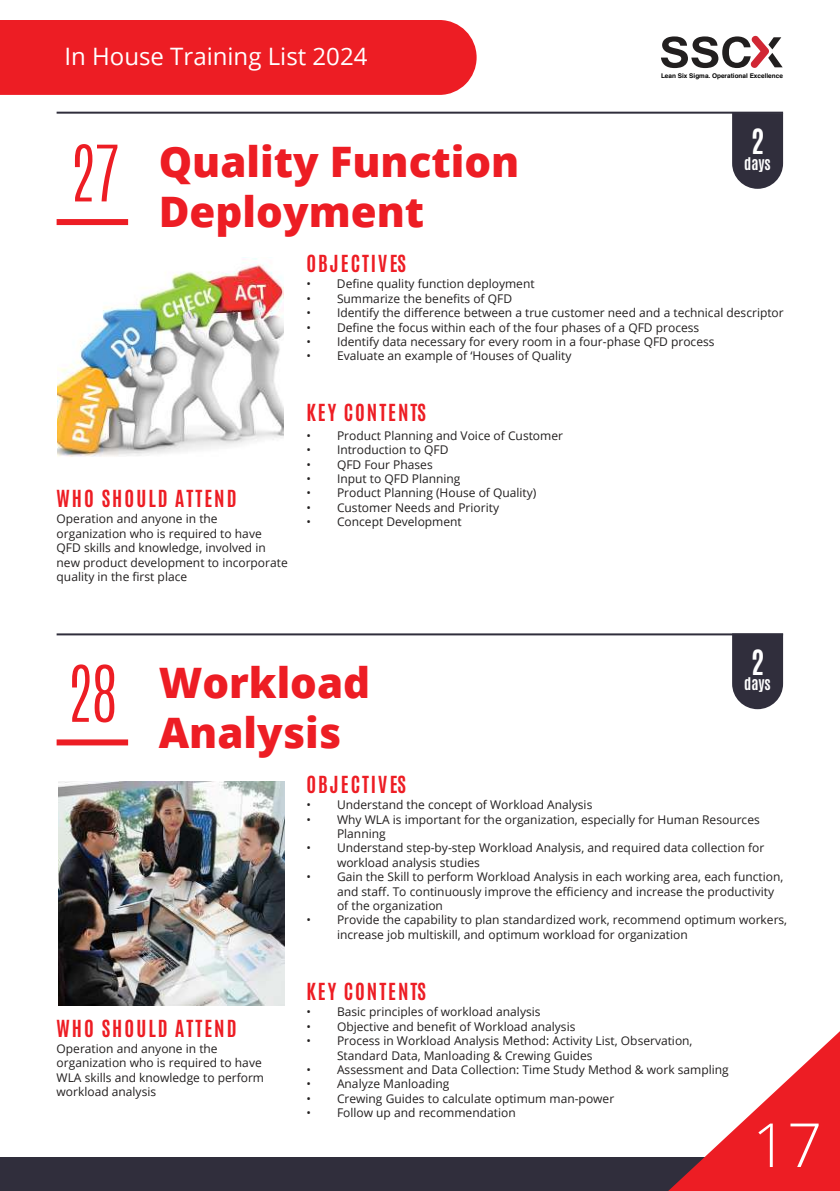
<style>
.page{position:relative;width:840px;height:1191px;background:#fff}
.page>*{position:absolute;margin:0;border:0;box-sizing:border-box;transform-origin:0 0}
.t1{font:300 66px "Antonio";color:#ed1d24}
.t2{font:300 60.8px "Open Sans";color:#fff}
.t3{font:800 42px/50.4px "Open Sans";color:#ed1d24}
.t4{font:700 29.6px "Antonio";color:#fff}
.t5{font:24px "Open Sans";color:#fff}
.t6{font:700 20px "Antonio";letter-spacing:.1em;color:#ed1d24}
.t7{font:700 14.8px "Antonio";color:#fff}
.t8{font:12px/14.4px "Open Sans";color:#221f1f}
.t9{font:700 6.4px "Helvetica";color:#010101}
</style>
<div class="page">
<div style="left:0;top:1157px;width:839px;height:34px;background:#302e3c"></div>
<div style="left:0;top:20px;width:476px;height:75px;background:#ed1d24"></div>
<svg style="left:668px;top:1032px;width:171px;height:159px"></svg>
<hr style="left:57px;top:633px;width:725px;height:2px;background:#302e3c">
<hr style="left:57px;top:112px;width:725px;height:2px;background:#302e3c">
<svg style="left:731px;top:633px;width:51px;height:76px;background:#42404d"></svg>
<svg style="left:731px;top:113px;width:51px;height:76px;background:#42404d"></svg>
<div style="left:57px;top:739px;width:71px;height:6px;background:#ed1d24"></div>
<img style="left:58px;top:781px;width:226px;height:224px">
<div style="left:57px;top:219px;width:71px;height:6px;background:#ed1d24"></div>
<img style="left:57px;top:257px;width:226px;height:200px">
<svg style="left:661px;top:35px;width:121px;height:33px"></svg>
<h3 class="t5" style="left:64px;top:39px;width:304px">In House Training List 2024</h3>
<h1 class="t1" style="left:71px;top:126px;width:50px">27</h1>
<h3 class="t3" style="left:159px;top:134px;width:362px">Quality Function<br>Deployment</h3>
<h3 class="t6" style="left:306px;top:249px;width:101px">OBJECTIVES</h3>
<p class="t9" style="left:660px;top:71px;width:123px">Lean Six Sigma. Operational Excellence</p>
<h3 class="t4" style="left:750px;top:121px;width:15px">2</h3>
<p class="t7" style="left:743px;top:153px;width:28px">days</p>
<p class="t8" style="left:306px;top:276px;width:230px">• Define quality function deployment</p>
<p class="t8" style="left:306px;top:291px;width:207px">• Summarize the benefits of QFD</p>
<p class="t8" style="left:306px;top:305px;width:478px">• Identify the difference between a true customer need and a technical descriptor</p>
<p class="t8" style="left:306px;top:320px;width:394px">• Define the focus within each of the four phases of a QFD process</p>
<p class="t8" style="left:306px;top:334px;width:409px">• Identify data necessary for every room in a four-phase QFD process</p>
<p class="t8" style="left:306px;top:348px;width:266px">• Evaluate an example of ‘Houses of Quality</p>
<h3 class="t6" style="left:57px;top:485px;width:181px">WHO SHOULD ATTEND</h3>
<p class="t8" style="left:57px;top:511px;width:232px">Operation and anyone in the organization who is required to have QFD skills and knowledge, involved in new product development to incorporate quality in the first place</p>
<h3 class="t6" style="left:306px;top:398px;width:121px">KEY CONTENTS</h3>
<p class="t8" style="left:306px;top:428px;width:258px">• Product Planning and Voice of Customer</p>
<p class="t8" style="left:306px;top:442px;width:144px">• Introduction to QFD</p>
<p class="t8" style="left:306px;top:456px;width:128px">• QFD Four Phases</p>
<p class="t8" style="left:306px;top:471px;width:156px">• Input to QFD Planning</p>
<p class="t8" style="left:306px;top:485px;width:231px">• Product Planning (House of Quality)</p>
<p class="t8" style="left:306px;top:500px;width:194px">• Customer Needs and Priority</p>
<p class="t8" style="left:306px;top:514px;width:157px">• Concept Development</p>
<h1 class="t1" style="left:68px;top:646px;width:50px">28</h1>
<h3 class="t3" style="left:159px;top:655px;width:213px">Workload<br>Analysis</h3>
<h3 class="t6" style="left:306px;top:770px;width:101px">OBJECTIVES</h3>
<h3 class="t4" style="left:750px;top:641px;width:15px">2</h3>
<p class="t7" style="left:743px;top:673px;width:28px">days</p>
<p class="t8" style="left:306px;top:797px;width:287px">• Understand the concept of Workload Analysis</p>
<p class="t8" style="left:337px;top:811px;width:424px;text-indent:-31px">• Why WLA is important for the organization, especially for Human Resources<br>Planning</p>
<p class="t8" style="left:337px;top:840px;width:428px;text-indent:-31px">• Understand step-by-step Workload Analysis, and required data collection for workload analysis studies</p>
<p class="t8" style="left:337px;top:869px;width:447px;text-indent:-31px">• Gain the Skill to perform Workload Analysis in each working area, each function, and staff. To continuously improve the efficiency and increase the productivity of the organization</p>
<p class="t8" style="left:337px;top:912px;width:451px;text-indent:-31px">• Provide the capability to plan standardized work, recommend optimum workers, increase job multiskill, and optimum workload for organization</p>
<h3 class="t6" style="left:57px;top:1014px;width:181px">WHO SHOULD ATTEND</h3>
<p class="t8" style="left:57px;top:1041px;width:209px">Operation and anyone in the organization who is required to have<br>WLA skills and knowledge to perform workload analysis</p>
<h3 class="t6" style="left:306px;top:977px;width:121px">KEY CONTENTS</h3>
<p class="t8" style="left:306px;top:1004px;width:235px">• Basic principles of workload analysis</p>
<p class="t8" style="left:306px;top:1019px;width:270px">• Objective and benefit of Workload analysis</p>
<p class="t8" style="left:337px;top:1033px;width:357px;text-indent:-31px">• Process in Workload Analysis Method: Activity List, Observation,<br>Standard Data, Manloading &amp; Crewing Guides</p>
<p class="t8" style="left:306px;top:1062px;width:423px">• Assessment and Data Collection: Time Study Method &amp; work sampling</p>
<p class="t8" style="left:306px;top:1076px;width:144px">• Analyze Manloading</p>
<p class="t8" style="left:306px;top:1091px;width:309px">• Crewing Guides to calculate optimum man-power</p>
<p class="t8" style="left:306px;top:1105px;width:211px">• Follow up and recommendation</p>
<h2 class="t2" style="left:752px;top:1103px;width:71px">17</h2>
</div>
